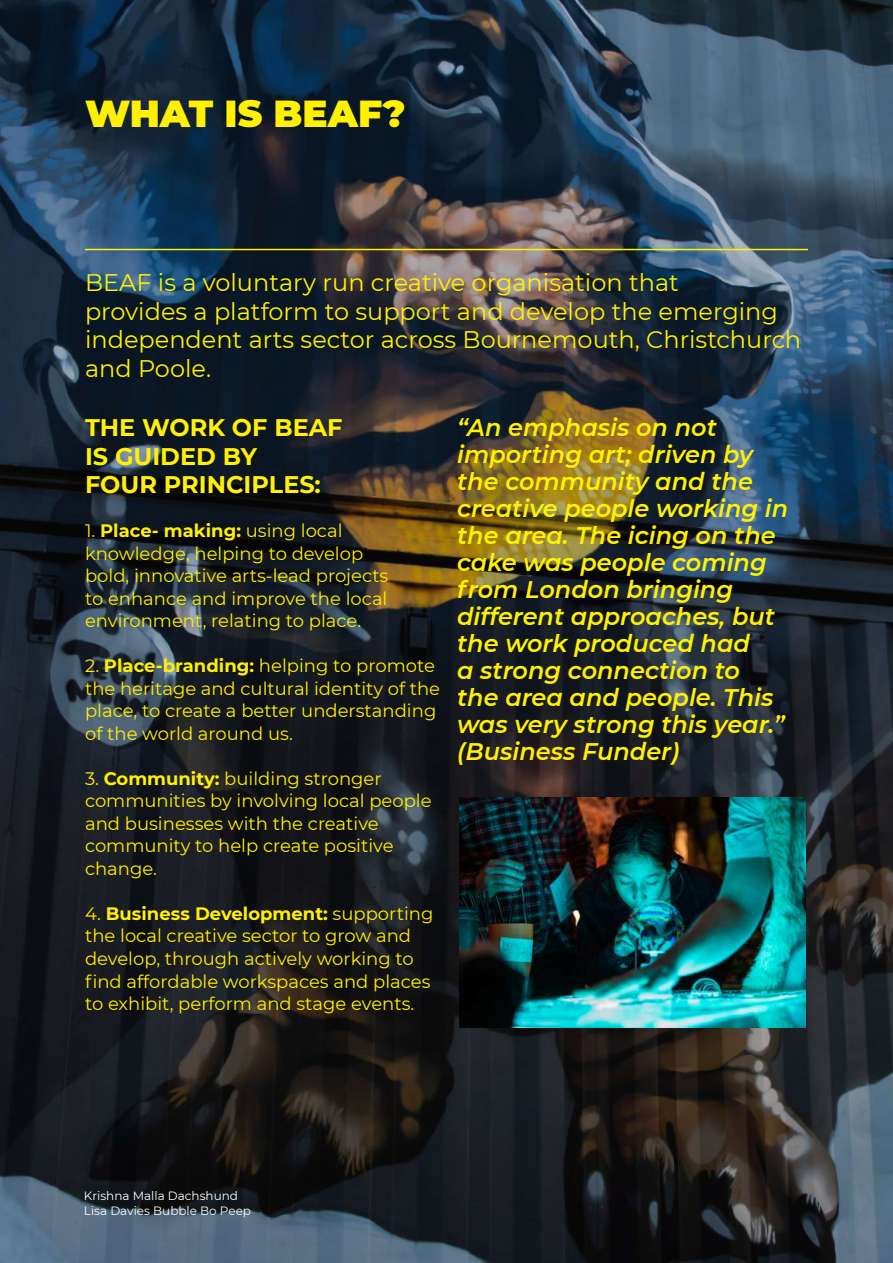
<style>
.page{position:relative;width:893px;height:1263px;background:#fff}
.page>*{position:absolute;margin:0;border:0;box-sizing:border-box;transform-origin:0 0}
.t1{font:900 37.5px "Montserrat";color:#fff101}
.t2{font:italic 600 24px/27px "Montserrat";color:#fff101}
.t3{font:24px/28.5px "Montserrat";color:#fff101}
.t4{font:700 24px/28.8px "Montserrat";color:#fff101}
.t5{font:18px/22.5px "Montserrat";color:#fff101}
.t6{font:12px/14.4px "Montserrat";color:#fff}
.s1{font-weight:700}
</style>
<div class="page">
<img style="left:0;top:0;width:893px;height:1263px">
<hr style="left:85px;top:249px;width:723px;height:1px;background:#fff101">
<img style="left:460px;top:797px;width:345px;height:230px">
<h1 class="t1" style="left:85px;top:86px;width:322px">WHAT IS BEAF?</h1>
<h2 class="t3" style="left:85px;top:267px;width:718px">BEAF is a voluntary run creative organisation that<br>provides a platform to support and develop the emerging independent arts sector across Bournemouth, Christchurch and Poole.</h2>
<h2 class="t4" style="left:85px;top:412px;width:259px">THE WORK OF BEAF<br>IS GUIDED BY<br>FOUR PRINCIPLES:</h2>
<p class="t5" style="left:85px;top:519px;width:305px">1. <span class="s1">Place- making:</span> using local knowledge, helping to develop bold, innovative arts-lead projects to enhance and improve the local environment, relating to place.</p>
<p class="t5" style="left:85px;top:654px;width:357px">2. <span class="s1">Place-branding:</span> helping to promote the heritage and cultural identity of the place, to create a better understanding of the world around us.</p>
<p class="t5" style="left:85px;top:767px;width:348px">3. <span class="s1">Community:</span> building stronger communities by involving local people and businesses with the creative community to help create positive change.</p>
<p class="t5" style="left:85px;top:902px;width:350px">4. <span class="s1">Business Development:</span> supporting the local creative sector to grow and develop, through actively working to find affordable workspaces and places to exhibit, perform and stage events.</p>
<p class="t2" style="left:457px;top:413px;width:333px">“An emphasis on not importing art; driven by the community and the creative people working in the area. The icing on the cake was people coming from London bringing different approaches, but the work produced had<br>a strong connection to<br>the area and people. This was very strong this year.” (Business Funder)</p>
<p class="t6" style="left:84px;top:1188px;width:169px">Krishna Malla Dachshund<br>Lisa Davies Bubble Bo Peep</p>
</div>
